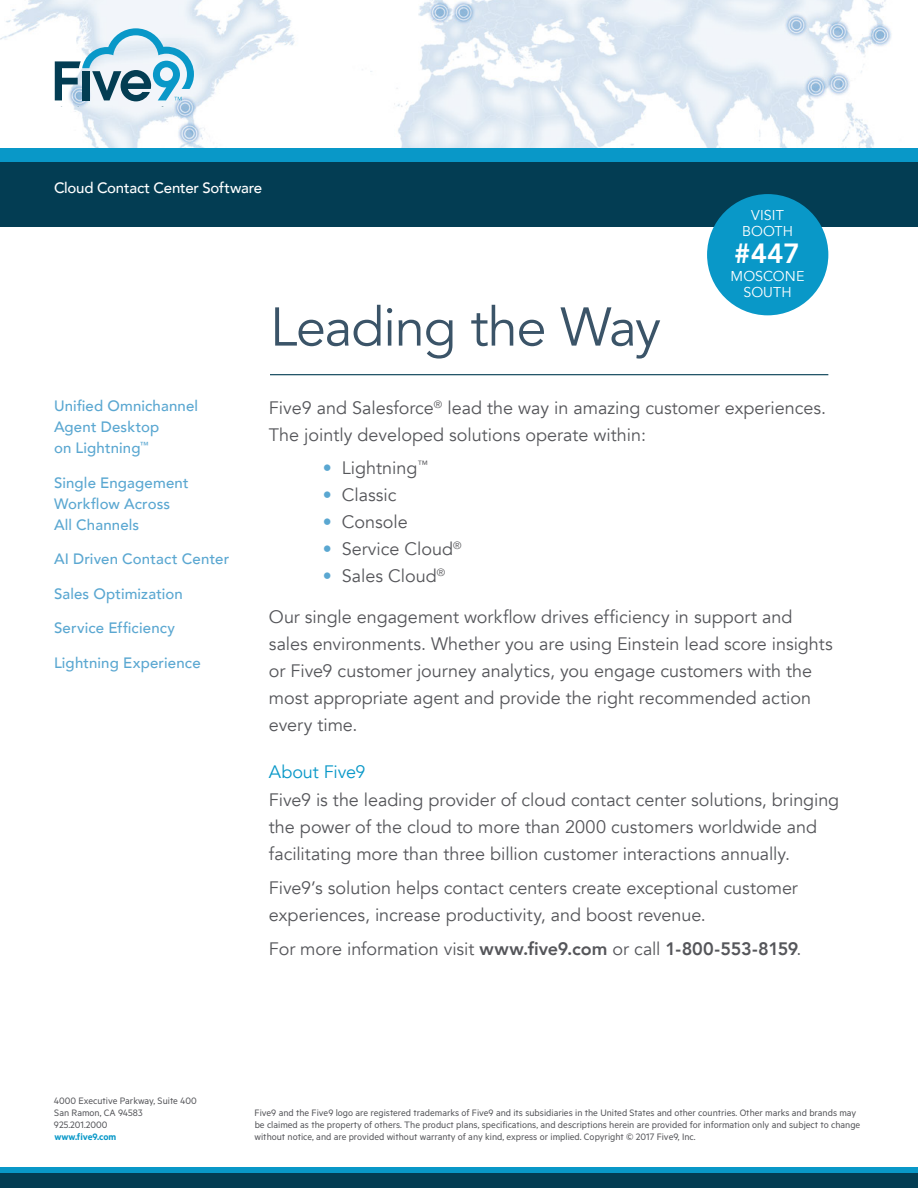
<style>
.page{position:relative;width:918px;height:1188px;background:#fff}
.page>*{position:absolute;margin:0;border:0;box-sizing:border-box;transform-origin:0 0}
.t1{font:54px "Avenir";letter-spacing:-.025em;color:#3b5468}
.t2{font:800 27.75px "Avenir";color:#fff}
.t3{font:18px/27px "Avenir";color:#55565a}
.t4{font:18px "Avenir";letter-spacing:-.005em;color:#0998c8}
.t5{font:500 15px/21px "Avenir";letter-spacing:.01em;color:#5aa7d1}
.t6{font:500 15px "Avenir";letter-spacing:-.015em;color:#fff}
.t7{font:14.25px/15.5px "Avenir";letter-spacing:.005em;color:#fff;text-align:center}
.t8{font:10.5px/12px "Metric";color:#55565a}
.t9{font:600 10.5px "Metric";color:#0998c8}
.s1{color:#5aa7d1}
.s2{font-weight:800}
</style>
<div class="page">
<img style="left:0;top:0;width:918px;height:149px">
<svg style="left:55px;top:28px;width:139px;height:73px"></svg>
<div style="left:0;top:1167px;width:918px;height:6px;background:#0998c8"></div>
<div style="left:0;top:1173px;width:918px;height:15px;background:#033d53"></div>
<div style="left:0;top:149px;width:918px;height:13px;background:#0998c8"></div>
<div style="left:0;top:162px;width:918px;height:65px;background:#033d53"></div>
<hr style="left:270px;top:374px;width:558px;height:1px;background:#033d53">
<div style="left:707px;top:194px;width:121px;height:121px;background:#0998c8;border-radius:50%"></div>
<p class="t6" style="left:54px;top:175px;width:210px">Cloud Contact Center Software</p>
<h1 class="t1" style="left:270px;top:295px;width:392px">Leading the Way</h1>
<p class="t7" style="left:742px;top:208px;width:52px">VISIT<br>BOOTH</p>
<h2 class="t2" style="left:734px;top:232px;width:67px">#447</h2>
<p class="t7" style="left:731px;top:269px;width:75px">MOSCONE<br>SOUTH</p>
<p class="t5" style="left:54px;top:395px;width:146px">Unified Omnichannel<br>Agent Desktop<br>on Lightning<sup>™</sup></p>
<p class="t5" style="left:54px;top:471px;width:136px">Single Engagement<br>Workflow Across<br>All Channels</p>
<p class="t5" style="left:54px;top:548px;width:177px">AI Driven Contact Center</p>
<p class="t5" style="left:54px;top:582px;width:130px">Sales Optimization</p>
<p class="t5" style="left:54px;top:617px;width:123px">Service Efficiency</p>
<p class="t5" style="left:54px;top:651px;width:148px">Lightning Experience</p>
<p class="t3" style="left:269px;top:395px;width:559px">Five9 and Salesforce<sup>®</sup> lead the way in amazing customer experiences.<br>The jointly developed solutions operate within:</p>
<p class="t3" style="left:323px;top:455px;width:107px"><span class="s1">•</span> Lightning<sup>™</sup></p>
<p class="t3" style="left:323px;top:482px;width:75px"><span class="s1">•</span> Classic</p>
<p class="t3" style="left:323px;top:509px;width:87px"><span class="s1">•</span> Console</p>
<p class="t3" style="left:323px;top:536px;width:140px"><span class="s1">•</span> Service Cloud<sup>®</sup></p>
<p class="t3" style="left:323px;top:563px;width:124px"><span class="s1">•</span> Sales Cloud<sup>®</sup></p>
<p class="t3" style="left:269px;top:603px;width:565px">Our single engagement workflow drives efficiency in support and sales environments. Whether you are using Einstein lead score insights or Five9 customer journey analytics, you engage customers with the most appropriate agent and provide the right recommended action every time.</p>
<p class="t4" style="left:269px;top:761px;width:98px">About Five9</p>
<p class="t3" style="left:269px;top:787px;width:572px">Five9 is the leading provider of cloud contact center solutions, bringing the power of the cloud to more than 2000 customers worldwide and facilitating more than three billion customer interactions annually.</p>
<p class="t3" style="left:269px;top:875px;width:531px">Five9’s solution helps contact centers create exceptional customer experiences, increase productivity, and boost revenue.</p>
<p class="t3" style="left:269px;top:935px;width:534px">For more information visit <span class="s2">www.five9.com</span> or call <span class="s2">1-800-553-8159</span>.</p>
<p class="t8" style="left:54px;top:1094px;width:145px">4000 Executive Parkway, Suite 400<br>San Ramon, CA 94583<br>925.201.2000</p>
<p class="t9" style="left:54px;top:1130px;width:64px">www.five9.com</p>
<p class="t8" style="left:255px;top:1106px;width:607px">Five9 and the Five9 logo are registered trademarks of Five9 and its subsidiaries in the United States and other countries. Other marks and brands may be claimed as the property of others. The product plans, specifications, and descriptions herein are provided for information only and subject to change without notice, and are provided without warranty of any kind, express or implied. Copyright © 2017 Five9, Inc.</p>
</div>
